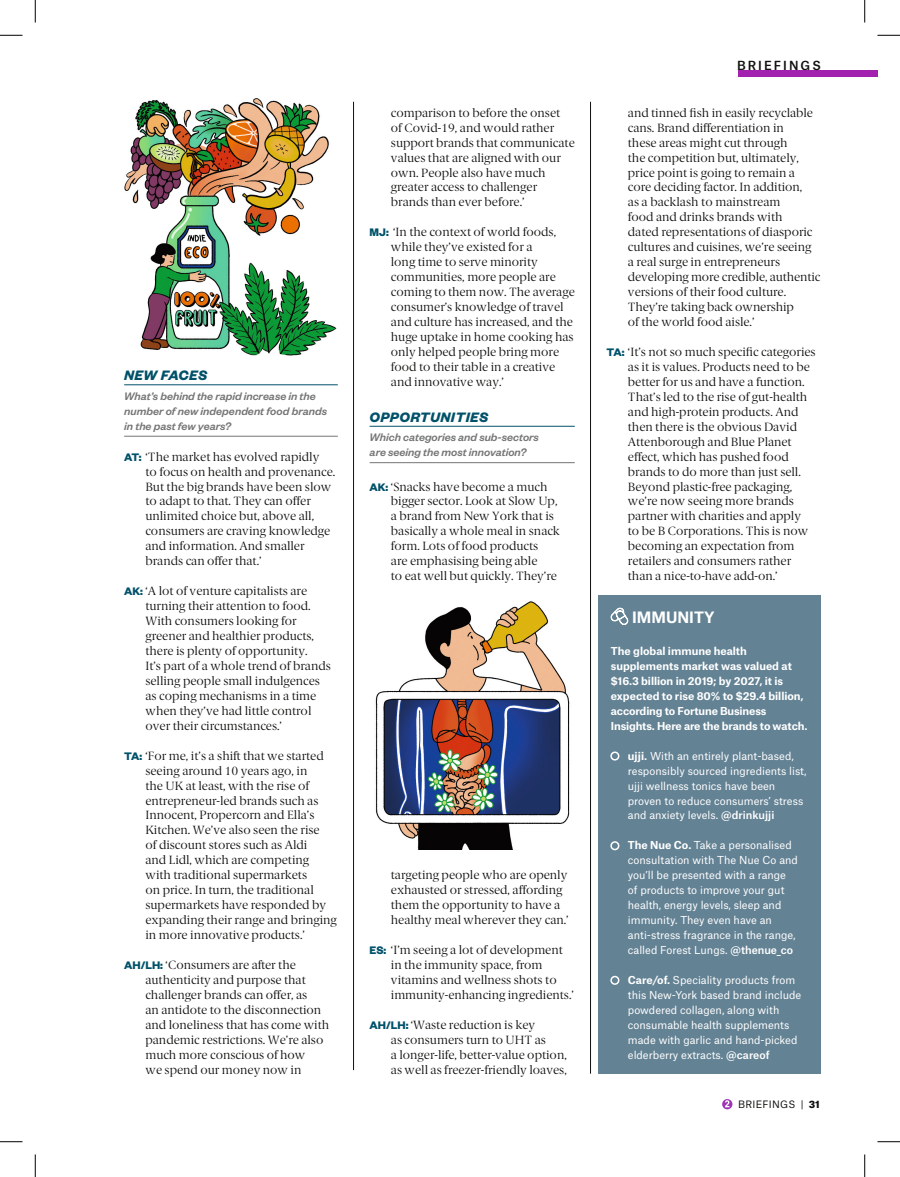
<style>
.page{position:relative;width:900px;height:1177px;background:#fff}
.page>*{position:absolute;margin:0;border:0;box-sizing:border-box;transform-origin:0 0}
.t1{font:italic 700 15px "Founders Grotesk";letter-spacing:.03em;color:#005169}
.t2{font:700 15px "Atlas Grotesk";color:#fff}
.t3{font:12px/15px "Berlingske Serif";color:#11110f}
.t4{font:italic 500 12px/15px "Founders Grotesk";color:#747675}
.t5{font:500 12px "Atlas Grotesk";letter-spacing:.17em;color:#11110f}
.t6{font:10.5px/15px "Atlas Grotesk";color:#fff}
.t7{font:700 10.5px/15px "Atlas Grotesk";letter-spacing:-.005em;color:#fff}
.t8{font:9.75px "Atlas Grotesk";letter-spacing:.03em;color:#11110f}
.s1{font-family:"Founders Grotesk";font-weight:700;color:#00516a}
.s2{font-weight:700}
.s3{font-weight:500}
.s4{font-weight:900}
</style>
<div class="page">
<div style="left:738px;top:70px;width:139px;height:7px;background:#a222af"></div>
<svg style="left:722px;top:1098px;width:10px;height:10px"></svg>
<svg style="left:725px;top:1099px;width:4px;height:7px"></svg>
<hr style="left:124px;top:384px;width:214px;height:1px;background:#005169">
<hr style="left:124px;top:436px;width:214px;height:1px;background:#747675">
<hr style="left:369px;top:426px;width:206px;height:1px;background:#005169">
<hr style="left:369px;top:462px;width:206px;height:1px;background:#747675">
<img style="left:124px;top:98px;width:213px;height:258px">
<hr style="left:353px;top:102px;width:1px;height:967px;background:#11110f">
<hr style="left:590px;top:102px;width:1px;height:971px;background:#11110f">
<div style="left:598px;top:595px;width:222px;height:478px;background:#638294"></div>
<svg style="left:610px;top:607px;width:18px;height:18px"></svg>
<img style="left:375px;top:601px;width:195px;height:248px">
<svg style="left:0;top:35px;width:22px;height:1px"></svg>
<svg style="left:877px;top:35px;width:23px;height:1px"></svg>
<svg style="left:0;top:1141px;width:22px;height:1px"></svg>
<svg style="left:877px;top:1141px;width:23px;height:1px"></svg>
<svg style="left:35px;top:0;width:1px;height:22px"></svg>
<svg style="left:35px;top:1154px;width:1px;height:22px"></svg>
<svg style="left:864px;top:0;width:1px;height:22px"></svg>
<svg style="left:864px;top:1154px;width:1px;height:22px"></svg>
<p class="t1" style="left:124px;top:366px;width:85px">NEW FACES</p>
<p class="t4" style="left:124px;top:387px;width:204px">What’s behind the rapid increase in the number of new independent food brands in the past few years?</p>
<p class="t3" style="left:145px;top:449px;width:191px;text-indent:-21px"><span class="s1">AT:</span> ‘The market has evolved rapidly<br>to focus on health and provenance.<br>But the big brands have been slow to adapt to that. They can offer unlimited choice but, above all, consumers are craving knowledge and information. And smaller brands can offer that.’</p>
<p class="t3" style="left:145px;top:583px;width:187px;text-indent:-21px"><span class="s1">AK:</span> ‘A lot of venture capitalists are turning their attention to food.<br>With consumers looking for greener and healthier products, there is plenty of opportunity.<br>It’s part of a whole trend of brands selling people small indulgences as coping mechanisms in a time when they’ve had little control over their circumstances.’</p>
<p class="t3" style="left:145px;top:747px;width:193px;text-indent:-21px"><span class="s1">TA:</span> ‘For me, it’s a shift that we started seeing around 10 years ago, in<br>the UK at least, with the rise of entrepreneur-led brands such as<br>Innocent, Propercorn and Ella’s<br>Kitchen. We’ve also seen the rise<br>of discount stores such as Aldi<br>and Lidl, which are competing with traditional supermarkets<br>on price. In turn, the traditional supermarkets have responded by expanding their range and bringing in more innovative products.’</p>
<p class="t3" style="left:145px;top:956px;width:185px;text-indent:-21px"><span class="s1">AH/LH:</span> ‘Consumers are after the authenticity and purpose that challenger brands can offer, as<br>an antidote to the disconnection and loneliness that has come with pandemic restrictions. We’re also much more conscious of how<br>we spend our money now in</p>
<p class="t3" style="left:391px;top:105px;width:185px">comparison to before the onset<br>of Covid-19, and would rather support brands that communicate values that are aligned with our own. People also have much greater access to challenger brands than ever before.’</p>
<p class="t3" style="left:391px;top:224px;width:185px;text-indent:-21px"><span class="s1">MJ:</span> ‘In the context of world foods, while they’ve existed for a<br>long time to serve minority communities, more people are coming to them now. The average consumer’s knowledge of travel and culture has increased, and the huge uptake in home cooking has only helped people bring more food to their table in a creative and innovative way.’</p>
<p class="t1" style="left:369px;top:407px;width:120px">OPPORTUNITIES</p>
<p class="t4" style="left:369px;top:429px;width:171px">Which categories and sub-sectors are seeing the most innovation?</p>
<p class="t3" style="left:391px;top:478px;width:170px;text-indent:-21px"><span class="s1">AK:</span> ‘Snacks have become a much bigger sector. Look at Slow Up, a brand from New York that is basically a whole meal in snack form. Lots of food products<br>are emphasising being able<br>to eat well but quickly. They’re</p>
<p class="t3" style="left:391px;top:867px;width:179px">targeting people who are openly exhausted or stressed, affording them the opportunity to have a healthy meal wherever they can.’</p>
<p class="t3" style="left:391px;top:942px;width:185px;text-indent:-21px"><span class="s1">ES:</span> ‘I’m seeing a lot of development in the immunity space, from vitamins and wellness shots to immunity-enhancing ingredients.’</p>
<p class="t3" style="left:391px;top:1016px;width:177px;text-indent:-21px"><span class="s1">AH/LH:</span> ‘Waste reduction is key<br>as consumers turn to UHT as<br>a longer-life, better-value option, as well as freezer-friendly loaves,</p>
<p class="t5" style="left:737px;top:56px;width:85px">BRIEFINGS</p>
<p class="t3" style="left:628px;top:105px;width:194px">and tinned fish in easily recyclable cans. Brand differentiation in<br>these areas might cut through<br>the competition but, ultimately, price point is going to remain a core deciding factor. In addition,<br>as a backlash to mainstream<br>food and drinks brands with<br>dated representations of diasporic cultures and cuisines, we’re seeing a real surge in entrepreneurs developing more credible, authentic versions of their food culture.<br>They’re taking back ownership<br>of the world food aisle.’</p>
<p class="t3" style="left:628px;top:344px;width:189px;text-indent:-21px"><span class="s1">TA:</span> ‘It’s not so much specific categories as it is values. Products need to be better for us and have a function.<br>That’s led to the rise of gut-health and high-protein products. And then there is the obvious David<br>Attenborough and Blue Planet effect, which has pushed food brands to do more than just sell.<br>Beyond plastic-free packaging, we’re now seeing more brands partner with charities and apply<br>to be B Corporations. This is now becoming an expectation from retailers and consumers rather than a nice-to-have add-on.’</p>
<p class="t2" style="left:632px;top:604px;width:84px">IMMUNITY</p>
<p class="t7" style="left:611px;top:642px;width:198px">The global immune health supplements market was valued at $16.3 billion in 2019; by 2027, it is expected to rise 80% to $29.4 billion, according to Fortune Business Insights. Here are the brands to watch.</p>
<p class="t6" style="left:628px;top:746px;width:180px;text-indent:-17px">➔ <span class="s2">ujji.</span> With an entirely plant-based, responsibly sourced ingredients list, ujji wellness tonics have been proven to reduce consumers’ stress and anxiety levels. <span class="s3">@drinkujji</span></p>
<p class="t6" style="left:628px;top:836px;width:172px;text-indent:-17px">➔ <span class="s2">The Nue Co.</span> Take a personalised consultation with The Nue Co and you’ll be presented with a range of products to improve your gut health, energy levels, sleep and immunity. They even have an anti-stress fragrance in the range, called Forest Lungs. <span class="s3">@thenue_co</span></p>
<p class="t6" style="left:628px;top:971px;width:175px;text-indent:-17px">➔ <span class="s2">Care/of.</span> Speciality products from this New-York based brand include powdered collagen, along with consumable health supplements made with garlic and hand-picked elderberry extracts. <span class="s3">@careof</span></p>
<p class="t8" style="left:738px;top:1095px;width:83px">BRIEFINGS | <span class="s4">31</span></p>
</div>
